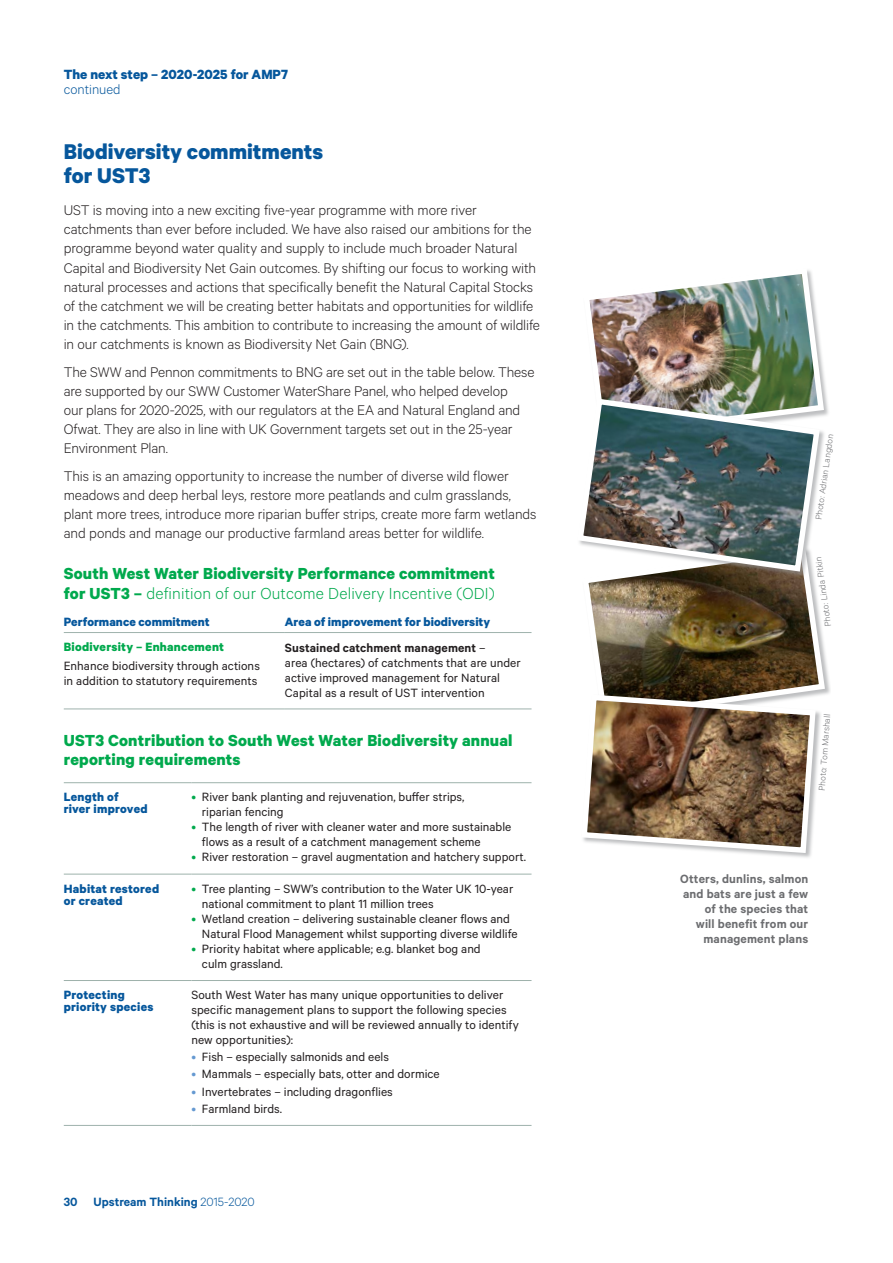
<style>
.page{position:relative;width:893px;height:1263px;background:#fff}
.page>*{position:absolute;margin:0;border:0;box-sizing:border-box;transform-origin:0 0}
.Section_header{font:700 24px/24px "Calibre";color:#06579c}
.Sub_header{font:700 18px/19.5px "Calibre";letter-spacing:.01em;color:#00a94d}
.Body{font:300 15.75px/19px "Calibre";letter-spacing:-.01em;color:#231f20}
.t1{font:700 15px "Calibre";color:#06579c}
.t2{font:300 15px "Calibre";color:#06579c}
.Body-2{font:13.5px/15px "Calibre";color:#231f20}
.Captions{font:600 13.5px/15px "Calibre";letter-spacing:.01em;color:#6c6d70;text-align:right}
.Table_list{font:700 13.5px/12px "Calibre";letter-spacing:.02em;color:#06579c}
.Table_list-2{font:13.5px/15px "Calibre";letter-spacing:.005em;color:#231f20}
.Body-3{font:700 13.5px "Calibre";letter-spacing:.005em;color:#06579c}
.t3{font:600 13.5px "Calibre";color:#06579c}
.Table_list-3{font:700 13.5px "Calibre";letter-spacing:.02em;color:#00a94d}
.Captions-2{font:300 9.75px "Calibre";color:#6c6d70}
.s1{font-weight:300}
.s2{font-weight:600}
.s3{color:#00a94d}
.s4{color:#6599d1}
</style>
<div class="page">
<img style="left:579px;top:270px;width:249px;height:586px">
<hr style="left:64px;top:632px;width:221px;height:1px;background:#9eb2ac">
<hr style="left:285px;top:632px;width:246px;height:1px;background:#9eb2ac">
<hr style="left:64px;top:708px;width:221px;height:1px;background:#9eb2ac">
<hr style="left:285px;top:708px;width:246px;height:1px;background:#9eb2ac">
<hr style="left:64px;top:782px;width:127px;height:1px;background:#9eb2ac">
<hr style="left:191px;top:782px;width:340px;height:1px;background:#9eb2ac">
<hr style="left:64px;top:874px;width:127px;height:1px;background:#9eb2ac">
<hr style="left:191px;top:874px;width:340px;height:1px;background:#9eb2ac">
<hr style="left:64px;top:980px;width:127px;height:1px;background:#9eb2ac">
<hr style="left:191px;top:980px;width:340px;height:1px;background:#9eb2ac">
<hr style="left:64px;top:1125px;width:127px;height:1px;background:#9eb2ac">
<hr style="left:191px;top:1125px;width:340px;height:1px;background:#9eb2ac">
<p class="t1" style="left:64px;top:65px;width:226px">The next step – 2020-2025 for AMP7</p>
<p class="t2" style="left:64px;top:81px;width:58px">continued</p>
<p class="Section_header" style="left:64px;top:139px;width:261px">Biodiversity commitments for UST3</p>
<p class="Body" style="left:64px;top:200px;width:478px">UST is moving into a new exciting five-year programme with more river catchments than ever before included. We have also raised our ambitions for the programme beyond water quality and supply to include much broader Natural Capital and Biodiversity Net Gain outcomes. By shifting our focus to working with natural processes and actions that specifically benefit the Natural Capital Stocks of the catchment we will be creating better habitats and opportunities for wildlife in the catchments. This ambition to contribute to increasing the amount of wildlife in our catchments is known as Biodiversity Net Gain (BNG).</p>
<p class="Body" style="left:64px;top:362px;width:472px">The SWW and Pennon commitments to BNG are set out in the table below. These are supported by our SWW Customer WaterShare Panel, who helped develop<br>our plans for 2020-2025, with our regulators at the EA and Natural England and Ofwat. They are also in line with UK Government targets set out in the 25-year Environment Plan.</p>
<p class="Body" style="left:64px;top:466px;width:474px">This is an amazing opportunity to increase the number of diverse wild flower meadows and deep herbal leys, restore more peatlands and culm grasslands, plant more trees, introduce more riparian buffer strips, create more farm wetlands and ponds and manage our productive farmland areas better for wildlife.</p>
<p class="Sub_header" style="left:64px;top:563px;width:433px">South West Water Biodiversity Performance commitment for UST3 – <span class="s1">definition of our Outcome Delivery Incentive (ODI)</span></p>
<p class="Body-3" style="left:64px;top:613px;width:147px">Performance commitment</p>
<p class="Body-3" style="left:285px;top:613px;width:207px">Area of improvement for biodiversity</p>
<p class="Table_list-3" style="left:64px;top:639px;width:162px">Biodiversity – Enhancement</p>
<p class="Body-2" style="left:285px;top:639px;width:237px"><span class="s2">Sustained catchment management</span> –<br>area (hectares) of catchments that are under active improved management for Natural Capital as a result of UST intervention</p>
<p class="Table_list-2" style="left:64px;top:658px;width:198px">Enhance biodiversity through actions in addition to statutory requirements</p>
<p class="Sub_header" style="left:64px;top:730px;width:450px">UST3 Contribution to South West Water Biodiversity annual reporting requirements</p>
<p class="Table_list" style="left:64px;top:791px;width:85px">Length of river improved</p>
<p class="Body-2" style="left:202px;top:789px;width:264px;text-indent:-11px"><span class="s3">•</span> River bank planting and rejuvenation, buffer strips, riparian fencing</p>
<p class="Body-2" style="left:202px;top:819px;width:311px;text-indent:-11px"><span class="s3">•</span> The length of river with cleaner water and more sustainable flows as a result of a catchment management scheme</p>
<p class="Body-2" style="left:191px;top:849px;width:336px"><span class="s3">•</span> River restoration – gravel augmentation and hatchery support.</p>
<p class="Table_list" style="left:64px;top:882px;width:97px">Habitat restored or created</p>
<p class="Body-2" style="left:202px;top:880px;width:313px;text-indent:-11px"><span class="s3">•</span> Tree planting – SWW’s contribution to the Water UK 10-year national commitment to plant 11 million trees</p>
<p class="Body-2" style="left:202px;top:910px;width:317px;text-indent:-11px"><span class="s3">•</span> Wetland creation – delivering sustainable cleaner flows and<br>Natural Flood Management whilst supporting diverse wildlife</p>
<p class="Body-2" style="left:202px;top:940px;width:280px;text-indent:-11px"><span class="s3">•</span> Priority habitat where applicable; e.g. blanket bog and culm grassland.</p>
<p class="Table_list" style="left:64px;top:988px;width:91px">Protecting priority species</p>
<p class="Body-2" style="left:191px;top:987px;width:329px">South West Water has many unique opportunities to deliver specific management plans to support the following species (this is not exhaustive and will be reviewed annually to identify new opportunities):</p>
<p class="Body-2" style="left:191px;top:1049px;width:199px"><span class="s4">•</span> Fish – especially salmonids and eels</p>
<p class="Body-2" style="left:191px;top:1066px;width:250px"><span class="s4">•</span> Mammals – especially bats, otter and dormice</p>
<p class="Body-2" style="left:191px;top:1083px;width:203px"><span class="s4">•</span> Invertebrates – including dragonflies</p>
<p class="Body-2" style="left:191px;top:1100px;width:92px"><span class="s4">•</span> Farmland birds.</p>
<p class="t3" style="left:64px;top:1193px;width:15px">30</p>
<p class="t3" style="left:94px;top:1193px;width:163px">Upstream Thinking <span class="s1">2015-2020</span></p>
<p class="Captions-2" style="left:813px;top:519px;width:88px;rotate:-82deg">Photo: Adrian Langdon</p>
<p class="Captions-2" style="left:823px;top:628px;width:73px;rotate:-98deg">Photo: Linda Pitkin</p>
<p class="Captions-2" style="left:816px;top:790px;width:78px;rotate:-86deg">Photo: Tom Marshall</p>
<p class="Captions" style="left:680px;top:871px;width:130px">Otters, dunlins, salmon and bats are just a few of the species that<br>will benefit from our management plans</p>
</div>
